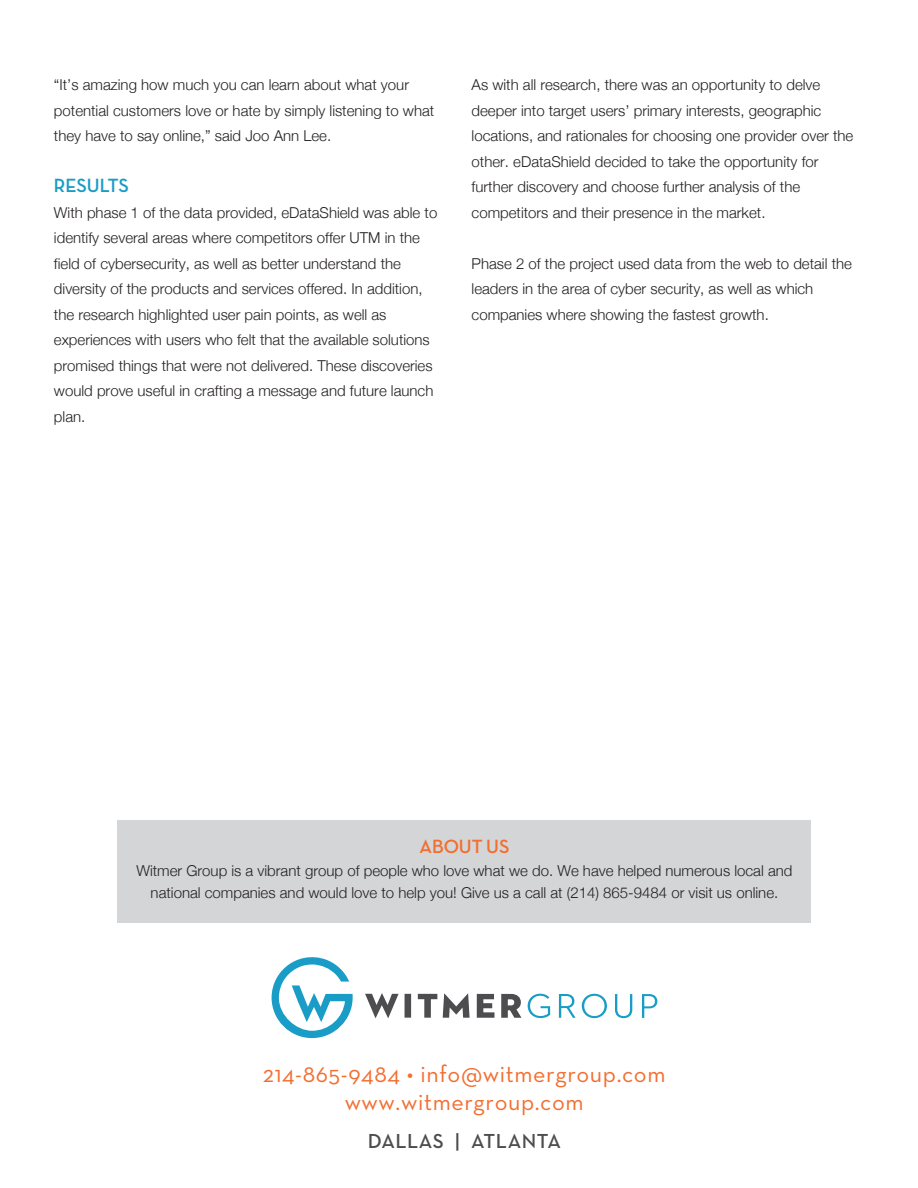
<style>
.page{position:relative;width:918px;height:1188px;background:#fff}
.page>*{position:absolute;margin:0;border:0;box-sizing:border-box;transform-origin:0 0}
.t1{font:24px/28.8px "Neutraface Text";letter-spacing:.025em;color:#f36e30;text-align:center}
.t2{font:600 20.7px "Neutraface Text";letter-spacing:.025em;color:#4d4d4f}
.t3{font:700 19.5px "Neutra Display";color:#199dc6}
.t4{font:700 19.5px "Neutra Display";color:#f36e30}
.t5{font:300 15px/25.5px "Helvetica Neue";color:#231f20}
</style>
<div class="page">
<div style="left:118px;top:820px;width:693px;height:103px;background:#d4d5d7"></div>
<svg style="left:365px;top:993px;width:34px;height:25px"></svg>
<div style="left:405px;top:994px;width:6px;height:24px;background:#4d4d4f"></div>
<svg style="left:418px;top:994px;width:19px;height:24px"></svg>
<svg style="left:443px;top:993px;width:27px;height:25px"></svg>
<svg style="left:477px;top:994px;width:18px;height:24px"></svg>
<svg style="left:501px;top:994px;width:20px;height:24px"></svg>
<svg style="left:528px;top:994px;width:22px;height:24px"></svg>
<svg style="left:559px;top:994px;width:17px;height:24px"></svg>
<svg style="left:582px;top:994px;width:25px;height:24px"></svg>
<svg style="left:615px;top:994px;width:17px;height:24px"></svg>
<svg style="left:642px;top:994px;width:15px;height:24px"></svg>
<svg style="left:272px;top:957px;width:81px;height:81px"></svg>
<p class="t5" style="left:54px;top:71px;width:382px">“It’s amazing how much you can learn about what your potential customers love or hate by simply listening to what they have to say online,” said Joo Ann Lee.</p>
<h3 class="t3" style="left:54px;top:175px;width:76px">RESULTS</h3>
<p class="t5" style="left:54px;top:198px;width:385px">With phase 1 of the data provided, eDataShield was able to identify several areas where competitors offer UTM in the field of cybersecurity, as well as better understand the diversity of the products and services offered. In addition, the research highlighted user pain points, as well as experiences with users who felt that the available solutions promised things that were not delivered. These discoveries would prove useful in crafting a message and future launch plan.</p>
<p class="t5" style="left:472px;top:71px;width:383px">As with all research, there was an opportunity to delve deeper into target users’ primary interests, geographic locations, and rationales for choosing one provider over the other. eDataShield decided to take the opportunity for further discovery and choose further analysis of the competitors and their presence in the market.</p>
<p class="t5" style="left:472px;top:249px;width:382px">Phase 2 of the project used data from the web to detail the leaders in the area of cyber security, as well as which companies where showing the fastest growth.</p>
<h3 class="t4" style="left:420px;top:836px;width:91px">ABOUT US</h3>
<p class="t5" style="left:136px;top:858px;width:658px;line-height:22.5px;text-align:center">Witmer Group is a vibrant group of people who love what we do. We have helped numerous local and national companies and would love to help you! Give us a call at (214) 865-9484 or visit us online.</p>
<h1 class="t1" style="left:263px;top:1059px;width:404px">214-865-9484 • info@witmergroup.com www.witmergroup.com</h1>
<h2 class="t2" style="left:368px;top:1128px;width:195px">DALLAS | ATLANTA</h2>
</div>
